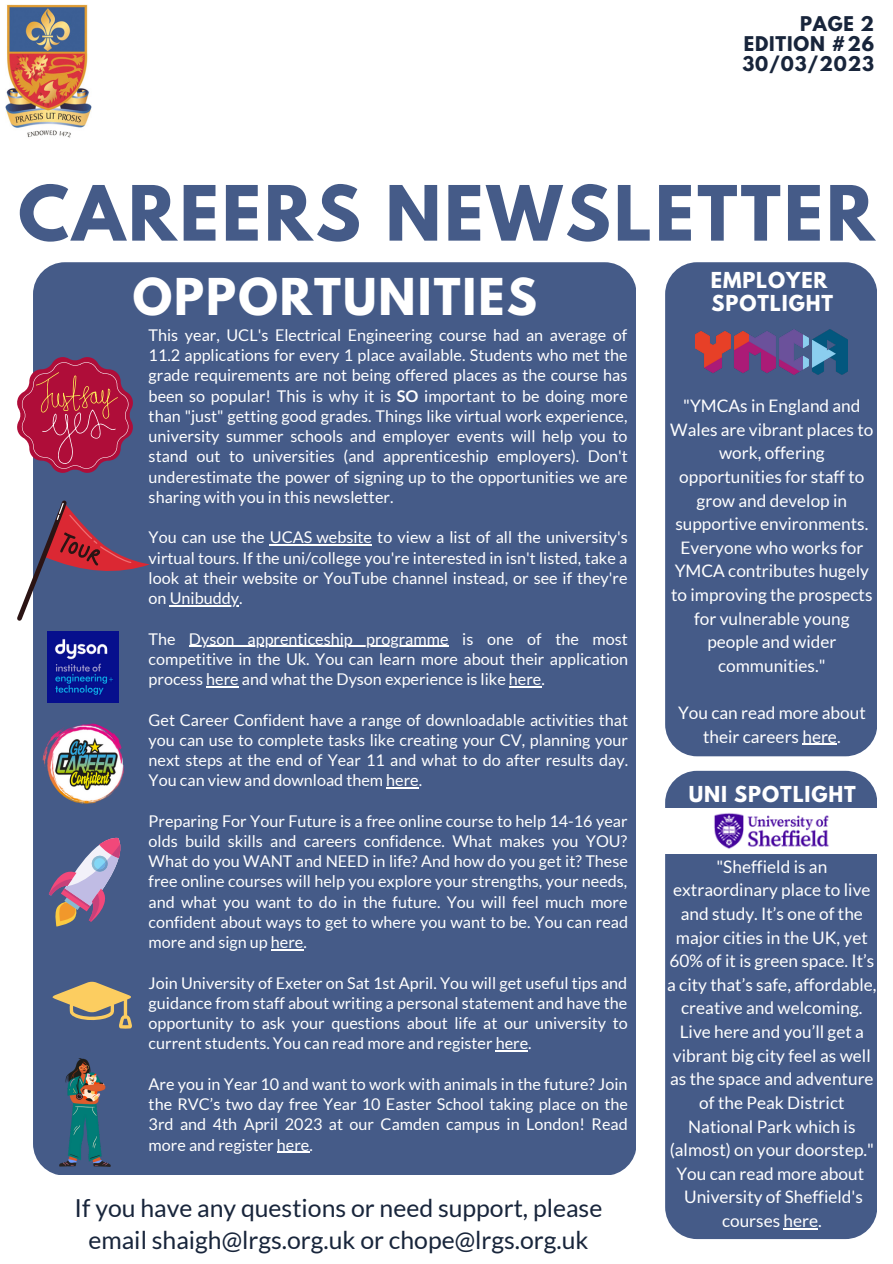
<style>
.page{position:relative;width:893px;height:1264px;background:#fff}
.page>*{position:absolute;margin:0;border:0;box-sizing:border-box;transform-origin:0 0}
.t1{font:700 67.5px "League Spartan";letter-spacing:.045em;color:#455b88}
.t2{font:700 45px "League Spartan";letter-spacing:.045em;color:#fff}
.t3{font:24.75px/31.7px "Lato";color:#18253b;text-align:center}
.t4{font:700 19.5px/22.5px "League Spartan";letter-spacing:.045em;color:#fff}
.t5{font:700 18px/20.2px "League Spartan";letter-spacing:.045em;color:#18253b;text-align:justify}
.t6{font:17.25px/23.5px "Lato";color:#fff;text-align:center}
.t7{font:16.2px/20.2px "Lato";color:#fff;text-align:justify}
.s1{font-weight:700}
</style>
<div class="page">
<div style="left:33px;top:262px;width:602px;height:912px;background:#455b88;border-radius:32px"></div>
<div style="left:665px;top:262px;width:211px;height:494px;background:#455b88;border-radius:32px"></div>
<div style="left:665px;top:770px;width:211px;height:468px;background:#455b88;border-radius:32px"></div>
<svg style="left:17px;top:357px;width:116px;height:116px"></svg>
<svg style="left:17px;top:500px;width:133px;height:120px"></svg>
<img style="left:48px;top:631px;width:71px;height:71px">
<img style="left:42px;top:723px;width:82px;height:81px">
<svg style="left:49px;top:837px;width:72px;height:89px"></svg>
<svg style="left:52px;top:981px;width:80px;height:47px"></svg>
<img style="left:59px;top:1058px;width:52px;height:108px">
<img style="left:695px;top:329px;width:152px;height:45px">
<hr style="left:270px;top:544px;width:102px;height:1px;background:#fff">
<hr style="left:170px;top:605px;width:69px;height:1px;background:#fff">
<hr style="left:189px;top:645px;width:259px;height:1px;background:#fff">
<hr style="left:206px;top:686px;width:33px;height:1px;background:#fff">
<hr style="left:509px;top:686px;width:32px;height:1px;background:#fff">
<hr style="left:386px;top:787px;width:32px;height:1px;background:#fff">
<hr style="left:271px;top:949px;width:32px;height:1px;background:#fff">
<hr style="left:495px;top:1050px;width:33px;height:1px;background:#fff">
<hr style="left:277px;top:1151px;width:32px;height:1px;background:#fff">
<div style="left:647px;top:809px;width:245px;height:44px;background:#fff"></div>
<img style="left:705px;top:808px;width:132px;height:46px">
<hr style="left:802px;top:744px;width:34px;height:1px;background:#fff">
<hr style="left:783px;top:1228px;width:35px;height:1px;background:#fff">
<img style="left:5px;top:4px;width:87px;height:134px">
<p class="t5" style="left:742px;top:16px;width:133px;text-indent:58px">PAGE 2<br>EDITION #26<br>30/03/2023</p>
<h1 class="t1" style="left:18px;top:180px;width:857px">CAREERS NEWSLETTER</h1>
<h2 class="t2" style="left:133px;top:274px;width:405px">OPPORTUNITIES</h2>
<p class="t7" style="left:149px;top:324px;width:480px">This year, UCL's Electrical Engineering course had an average of 11.2 applications for every 1 place available. Students who met the grade requirements are not being offered places as the course has been so popular! This is why it is <span class="s1">SO</span> important to be doing more than "just" getting good grades. Things like virtual work experience, university summer schools and employer events will help you to stand out to universities (and apprenticeship employers). Don't underestimate the power of signing up to the opportunities we are sharing with you in this newsletter.</p>
<p class="t7" style="left:149px;top:527px;width:480px">You can use the UCAS website to view a list of all the university's virtual tours. If the uni/college you're interested in isn't listed, take a look at their website or YouTube channel instead, or see if they're on Unibuddy.</p>
<p class="t7" style="left:149px;top:628px;width:481px">The Dyson apprenticeship programme is one of the most competitive in the Uk. You can learn more about their application process here and what the Dyson experience is like here.</p>
<p class="t7" style="left:149px;top:709px;width:481px">Get Career Confident have a range of downloadable activities that you can use to complete tasks like creating your CV, planning your next steps at the end of Year 11 and what to do after results day.<br>You can view and download them here.</p>
<p class="t7" style="left:149px;top:810px;width:481px">Preparing For Your Future is a free online course to help 14-16 year olds build skills and careers confidence. What makes you YOU?<br>What do you WANT and NEED in life? And how do you get it? These free online courses will help you explore your strengths, your needs, and what you want to do in the future. You will feel much more confident about ways to get to where you want to be. You can read more and sign up here.</p>
<p class="t7" style="left:149px;top:972px;width:480px">Join University of Exeter on Sat 1st April. You will get useful tips and guidance from staff about writing a personal statement and have the opportunity to ask your questions about life at our university to current students. You can read more and register here.</p>
<p class="t7" style="left:149px;top:1073px;width:481px">Are you in Year 10 and want to work with animals in the future? Join the RVC’s two day free Year 10 Easter School taking place on the 3rd and 4th April 2023 at our Camden campus in London! Read more and register here.</p>
<h3 class="t3" style="left:75px;top:1191px;width:529px">If you have any questions or need support, please email shaigh@lrgs.org.uk or chope@lrgs.org.uk</h3>
<p class="t4" style="left:710px;top:272px;width:124px">EMPLOYER<br>SPOTLIGHT</p>
<p class="t6" style="left:670px;top:393px;width:204px">"YMCAs in England and<br>Wales are vibrant places to work, offering opportunities for staff to grow and develop in supportive environments.<br>Everyone who works for<br>YMCA contributes hugely to improving the prospects for vulnerable young people and wider communities."</p>
<p class="t6" style="left:678px;top:700px;width:189px">You can read more about their careers here.</p>
<p class="t4" style="left:688px;top:785px;width:169px">UNI SPOTLIGHT</p>
<p class="t6" style="left:667px;top:854px;width:211px">"Sheffield is an extraordinary place to live and study. It’s one of the major cities in the UK, yet<br>60% of it is green space. It’s a city that’s safe, affordable, creative and welcoming.<br>Live here and you’ll get a vibrant big city feel as well as the space and adventure of the Peak District<br>National Park which is (almost) on your doorstep."<br>You can read more about<br>University of Sheffield's courses here.</p>
</div>
